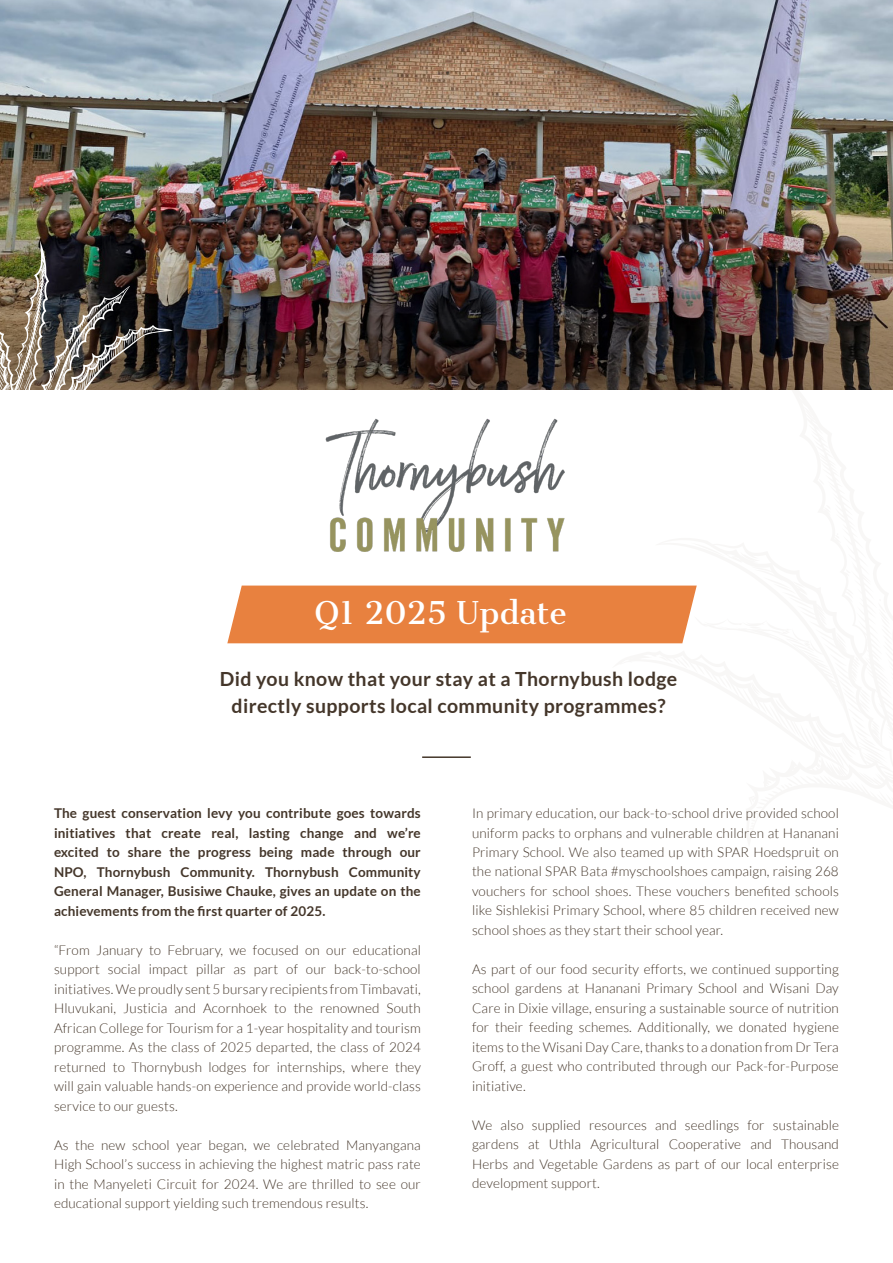
<style>
.page{position:relative;width:893px;height:1263px;background:#fff}
.page>*{position:absolute;margin:0;border:0;box-sizing:border-box;transform-origin:0 0}
.t1{font:30px "Cantata One";color:#fff}
.t2{font:700 19.5px/27px "Lato";letter-spacing:.02em;color:#44362a;text-align:center}
.t3{font:300 13.5px/19.5px "Lato";letter-spacing:.01em;color:#44362a;text-align:justify}
.t4{font:700 13.5px/19.5px "Lato";letter-spacing:.01em;color:#44362a;text-align:justify}
</style>
<div class="page">
<img style="left:0;top:0;width:893px;height:168px">
<div style="left:227px;top:585px;width:470px;height:58px;background:#e8813f"></div>
<hr style="left:422px;top:756px;width:49px;height:2px;background:#44362a">
<img style="left:0;top:168px;width:893px;height:221px">
<img style="left:0;top:240px;width:173px;height:150px">
<img style="left:325px;top:418px;width:240px;height:134px">
<h1 class="t1" style="left:314px;top:594px;width:254px">Q1 2025 Update</h1>
<h2 class="t2" style="left:220px;top:665px;width:459px">Did you know that your stay at a Thornybush lodge directly supports local community programmes?</h2>
<p class="t4" style="left:54px;top:803px;width:368px">The guest conservation levy you contribute goes towards initiatives that create real, lasting change and we’re excited to share the progress being made through our NPO, Thornybush Community. Thornybush Community General Manager, Busisiwe Chauke, gives an update on the achievements from the first quarter of 2025.</p>
<p class="t3" style="left:54px;top:940px;width:368px">“From January to February, we focused on our educational support social impact pillar as part of our back-to-school initiatives. We proudly sent 5 bursary recipients from Timbavati, Hluvukani, Justicia and Acornhoek to the renowned South African College for Tourism for a 1-year hospitality and tourism programme. As the class of 2025 departed, the class of 2024 returned to Thornybush lodges for internships, where they will gain valuable hands-on experience and provide world-class service to our guests.</p>
<p class="t3" style="left:54px;top:1135px;width:368px">As the new school year began, we celebrated Manyangana High School’s success in achieving the highest matric pass rate in the Manyeleti Circuit for 2024. We are thrilled to see our educational support yielding such tremendous results.</p>
<p class="t3" style="left:472px;top:803px;width:368px">In primary education, our back-to-school drive provided school uniform packs to orphans and vulnerable children at Hananani Primary School. We also teamed up with SPAR Hoedspruit on the national SPAR Bata #myschoolshoes campaign, raising 268 vouchers for school shoes. These vouchers benefited schools like Sishlekisi Primary School, where 85 children received new school shoes as they start their school year.</p>
<p class="t3" style="left:472px;top:959px;width:368px">As part of our food security efforts, we continued supporting school gardens at Hananani Primary School and Wisani Day Care in Dixie village, ensuring a sustainable source of nutrition for their feeding schemes. Additionally, we donated hygiene items to the Wisani Day Care, thanks to a donation from Dr Tera Groff, a guest who contributed through our Pack-for-Purpose initiative.</p>
<p class="t3" style="left:472px;top:1115px;width:368px">We also supplied resources and seedlings for sustainable gardens at Uthla Agricultural Cooperative and Thousand Herbs and Vegetable Gardens as part of our local enterprise development support.</p>
</div>
